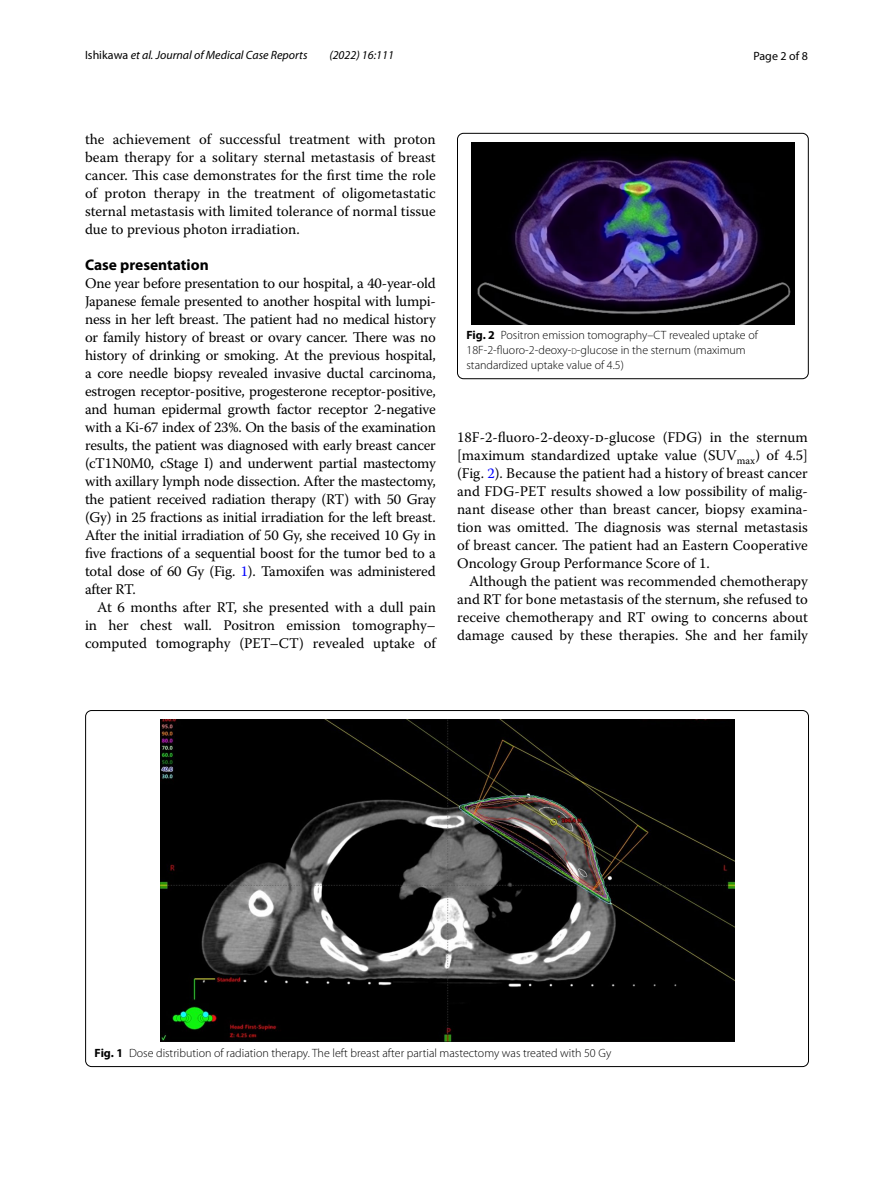
<style>
.page{position:relative;width:893px;height:1187px;background:#fff}
.page>*{position:absolute;margin:0;border:0;box-sizing:border-box;transform-origin:0 0}
.t1{font:700 15.45px "Myriad Pro";color:#000}
.t2{font:14.7px/18px "Warnock Pro";color:#000;text-align:justify}
.t3{font:300 12px/15px "Myriad Pro";color:#000}
.t4{font:italic 12px "Myriad Pro";color:#000}
.t5{font:12px "Myriad Pro";color:#000}
.s1{font-style:normal}
.s2{color:#00f}
.s3{font-weight:700}
.s4{font-size:8.4px}
</style>
<div class="page">
<img style="left:160px;top:719px;width:574px;height:322px">
<img style="left:471px;top:142px;width:323px;height:182px">
<div style="left:457px;top:133px;width:351px;height:246px;border:1px solid #000;border-radius:6px"></div>
<p class="t4" style="left:85px;top:48px;width:224px"><span class="s1">Ishikawa</span> et al. Journal of Medical Case Reports</p>
<p class="t4" style="left:329px;top:48px;width:66px">(2022) 16:111</p>
<p class="t5" style="left:753px;top:48px;width:56px">Page 2 of 8</p>
<p class="t2" style="left:85px;top:130px;width:352px">the achievement of successful treatment with proton beam therapy for a solitary sternal metastasis of breast cancer. This case demonstrates for the first time the role of proton therapy in the treatment of oligometastatic sternal metastasis with limited tolerance of normal tissue due to previous photon irradiation.</p>
<p class="t1" style="left:85px;top:254px;width:125px">Case presentation</p>
<p class="t2" style="left:85px;top:274px;width:352px">One year before presentation to our hospital, a 40-year-old Japanese female presented to another hospital with lumpi&shy;ness in her left breast. The patient had no medical history or family history of breast or ovary cancer. There was no history of drinking or smoking. At the previous hospital, a core needle biopsy revealed invasive ductal carcinoma, estrogen receptor-positive, progesterone receptor-positive, and human epidermal growth factor receptor 2-negative with a Ki-67 index of 23%. On the basis of the examination results, the patient was diagnosed with early breast cancer (cT1N0M0, cStage I) and underwent partial mastectomy with axillary lymph node dissection. After the mastectomy, the patient received radiation therapy (RT) with 50 Gray (Gy) in 25 fractions as initial irradiation for the left breast.<br>After the initial irradiation of 50 Gy, she received 10 Gy in five fractions of a sequential boost for the tumor bed to a total dose of 60 Gy (Fig. <span class="s2">1</span>). Tamoxifen was administered after RT.</p>
<p class="t2" style="left:85px;top:597px;width:352px;text-indent:12px">At 6 months after RT, she presented with a dull pain in her chest wall. Positron emission tomography– computed tomography (PET–CT) revealed uptake of</p>
<p class="t3" style="left:466px;top:328px;width:293px"><span class="s3">Fig. 2</span> Positron emission tomography–CT revealed uptake of<br>18F-2-fluoro-2-deoxy-<span class="s4">d</span>-glucose in the sternum (maximum standardized uptake value of 4.5)</p>
<p class="t2" style="left:457px;top:428px;width:352px">18F-2-fluoro-2-deoxy-d-glucose (FDG) in the sternum [maximum standardized uptake value (SUV<sub>max</sub>) of 4.5] (Fig. <span class="s2">2</span>). Because the patient had a history of breast cancer and FDG-PET results showed a low possibility of malig&shy;nant disease other than breast cancer, biopsy examina&shy;tion was omitted. The diagnosis was sternal metastasis of breast cancer. The patient had an Eastern Cooperative Oncology Group Performance Score of 1.</p>
<p class="t2" style="left:457px;top:572px;width:352px;text-indent:12px">Although the patient was recommended chemotherapy and RT for bone metastasis of the sternum, she refused to receive chemotherapy and RT owing to concerns about damage caused by these therapies. She and her family</p>
<p class="t3" style="left:95px;top:1045px;width:518px"><span class="s3">Fig. 1</span> Dose distribution of radiation therapy. The left breast after partial mastectomy was treated with 50 Gy</p>
</div>
